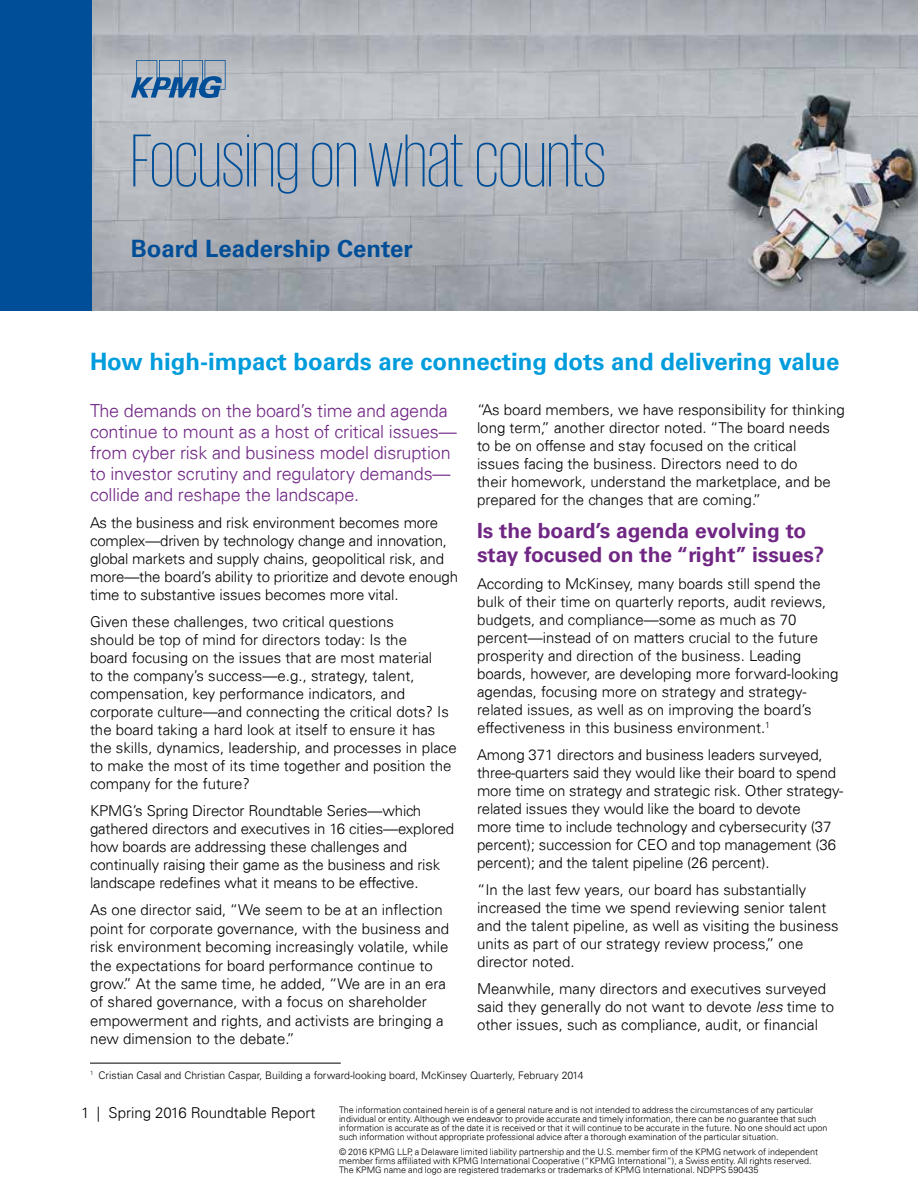
<style>
.page{position:relative;width:918px;height:1188px;background:#fff}
.page>*{position:absolute;margin:0;border:0;box-sizing:border-box;transform-origin:0 0}
.t1{font:200 76.5px "KPMG";color:#004e98}
.t2{font:700 24px "Univers 65";color:#009cdc}
.t3{font:700 24px "Univers 65";color:#004e98}
.t4{font:700 21px/24px "Univers 65";color:#702784}
.t5{font:300 18px/21px "Univers 45";letter-spacing:-.01em;color:#702784}
.t6{font:300 15px/18px "Univers 45";color:#000}
.t7{font:300 10.5px "Univers 45";color:#000}
.t8{font:300 9px/9px "Univers 45";color:#000}
.s1{font-style:italic}
</style>
<div class="page">
<img style="left:92px;top:0;width:826px;height:310px">
<svg style="left:131px;top:60px;width:95px;height:38px;background:#7996b3"></svg>
<div style="left:0;top:0;width:92px;height:310px;background:#004e98"></div>
<hr style="left:90px;top:1063px;width:251px;height:1px;background:#000">
<h1 class="t1" style="left:131px;top:124px;width:477px">Focusing on what counts</h1>
<h2 class="t3" style="left:131px;top:235px;width:283px">Board Leadership Center</h2>
<h2 class="t2" style="left:90px;top:348px;width:751px">How high-impact boards are connecting dots and delivering value</h2>
<p class="t5" style="left:90px;top:400px;width:368px">The demands on the board’s time and agenda continue to mount as a host of critical issues— from cyber risk and business model disruption to investor scrutiny and regulatory demands— collide and reshape the landscape.</p>
<p class="t6" style="left:90px;top:514px;width:370px">As the business and risk environment becomes more complex—driven by technology change and innovation, global markets and supply chains, geopolitical risk, and more—the board’s ability to prioritize and devote enough time to substantive issues becomes more vital.</p>
<p class="t6" style="left:90px;top:613px;width:368px">Given these challenges, two critical questions<br>should be top of mind for directors today: Is the<br>board focusing on the issues that are most material<br>to the company’s success—e.g., strategy, talent, compensation, key performance indicators, and corporate culture—and connecting the critical dots? Is the board taking a hard look at itself to ensure it has the skills, dynamics, leadership, and processes in place to make the most of its time together and position the company for the future?</p>
<p class="t6" style="left:90px;top:802px;width:366px">KPMG’s Spring Director Roundtable Series—which gathered directors and executives in 16 cities—explored how boards are addressing these challenges and continually raising their game as the business and risk landscape redefines what it means to be effective.</p>
<p class="t6" style="left:90px;top:901px;width:361px">As one director said, “We seem to be at an inflection point for corporate governance, with the business and risk environment becoming increasingly volatile, while the expectations for board performance continue to grow.” At the same time, he added, “We are in an era of shared governance, with a focus on shareholder empowerment and rights, and activists are bringing a new dimension to the debate.”</p>
<p class="t6" style="left:477px;top:401px;width:369px">“As board members, we have responsibility for thinking long term,” another director noted. “The board needs to be on offense and stay focused on the critical<br>issues facing the business. Directors need to do<br>their homework, understand the marketplace, and be prepared for the changes that are coming.”</p>
<h3 class="t4" style="left:477px;top:519px;width:349px">Is the board’s agenda evolving to stay focused on the “right” issues?</h3>
<p class="t6" style="left:477px;top:575px;width:363px">According to McKinsey, many boards still spend the bulk of their time on quarterly reports, audit reviews, budgets, and compliance—some as much as 70 percent—instead of on matters crucial to the future prosperity and direction of the business. Leading boards, however, are developing more forward-looking agendas, focusing more on strategy and strategy&shy;related issues, as well as on improving the board’s effectiveness in this business environment.<sup>1</sup></p>
<p class="t6" style="left:477px;top:746px;width:368px">Among 371 directors and business leaders surveyed, three-quarters said they would like their board to spend more time on strategy and strategic risk. Other strategy&shy;related issues they would like the board to devote<br>more time to include technology and cybersecurity (37 percent); succession for CEO and top management (36 percent); and the talent pipeline (26 percent).</p>
<p class="t6" style="left:477px;top:881px;width:363px">“In the last few years, our board has substantially increased the time we spend reviewing senior talent and the talent pipeline, as well as visiting the business units as part of our strategy review process,” one director noted.</p>
<p class="t6" style="left:477px;top:980px;width:359px">Meanwhile, many directors and executives surveyed said they generally do not want to devote <span class="s1">less</span> time to other issues, such as compliance, audit, or financial</p>
<p class="t7" style="left:90px;top:1068px;width:495px"><sup>1</sup> Cristian Casal and Christian Caspar, Building a forward-looking board, McKinsey Quarterly, February 2014</p>
<p class="t8" style="left:339px;top:1106px;width:490px">The information contained herein is of a general nature and is not intended to address the circumstances of any particular individual or entity. Although we endeavor to provide accurate and timely information, there can be no guarantee that such information is accurate as of the date it is received or that it will continue to be accurate in the future. No one should act upon such information without appropriate professional advice after a thorough examination of the particular situation.</p>
<p class="t8" style="left:339px;top:1148px;width:481px">© 2016 KPMG LLP, a Delaware limited liability partnership and the U.S. member firm of the KPMG network of independent member firms affiliated with KPMG International Cooperative (“KPMG International”), a Swiss entity. All rights reserved.<br>The KPMG name and logo are registered trademarks or trademarks of KPMG International. NDPPS 590435</p>
<p class="t6" style="left:81px;top:1104px;width:236px">1 | Spring 2016 Roundtable Report</p>
</div>
